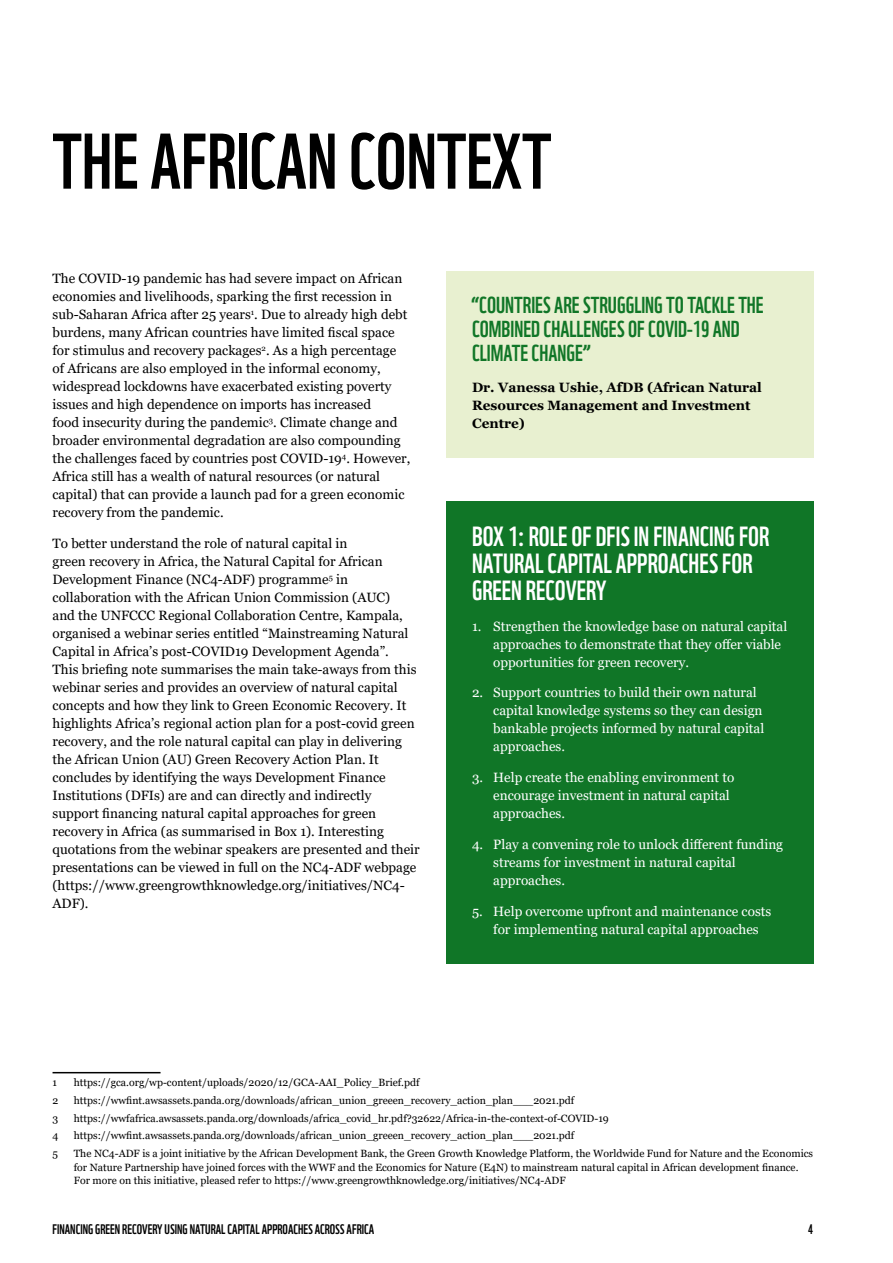
<style>
.page{position:relative;width:893px;height:1263px;background:#fff}
.page>*{position:absolute;margin:0;border:0;box-sizing:border-box;transform-origin:0 0}
.t1{font:76.5px "WWF";color:#000}
.t2{font:27px/27px "WWF";color:#fff}
.t3{font:22.5px/24px "WWF";color:#107627}
.t4{font:13.5px/18px "Georgia";color:#000}
.t5{font:13.5px/18px "Georgia";color:#fff}
.t6{font:700 13.5px/18px "Georgia";color:#000}
.t7{font:13.5px "WWF";color:#000}
.t8{font:10.5px/13.5px "Georgia";color:#000}
</style>
<div class="page">
<hr style="left:53px;top:1072px;width:108px;height:1px;background:#000">
<div style="left:446px;top:271px;width:368px;height:186px;background:#e8f0d0"></div>
<div style="left:446px;top:501px;width:368px;height:462px;background:#107627"></div>
<h1 class="t1" style="left:53px;top:101px;width:500px">THE AFRICAN CONTEXT</h1>
<p class="t4" style="left:53px;top:270px;width:359px">The COVID-19 pandemic has had severe impact on African economies and livelihoods, sparking the first recession in sub-Saharan Africa after 25 years<sup>1</sup>. Due to already high debt burdens, many African countries have limited fiscal space for stimulus and recovery packages<sup>2</sup>. As a high percentage of Africans are also employed in the informal economy, widespread lockdowns have exacerbated existing poverty issues and high dependence on imports has increased<br>food insecurity during the pandemic<sup>3</sup>. Climate change and broader environmental degradation are also compounding the challenges faced by countries post COVID-19<sup>4</sup>. However, Africa still has a wealth of natural resources (or natural capital) that can provide a launch pad for a green economic recovery from the pandemic.</p>
<p class="t4" style="left:53px;top:535px;width:369px">To better understand the role of natural capital in<br>green recovery in Africa, the Natural Capital for African Development Finance (NC4-ADF) programme<sup>5</sup> in collaboration with the African Union Commission (AUC)<br>and the UNFCCC Regional Collaboration Centre, Kampala, organised a webinar series entitled “Mainstreaming Natural Capital in Africa’s post-COVID19 Development Agenda”.<br>This briefing note summarises the main take-aways from this webinar series and provides an overview of natural capital concepts and how they link to Green Economic Recovery. It highlights Africa’s regional action plan for a post-covid green recovery, and the role natural capital can play in delivering the African Union (AU) Green Recovery Action Plan. It concludes by identifying the ways Development Finance Institutions (DFIs) are and can directly and indirectly support financing natural capital approaches for green recovery in Africa (as summarised in Box 1). Interesting quotations from the webinar speakers are presented and their presentations can be viewed in full on the NC4-ADF webpage (https://www.greengrowthknowledge.org/initiatives/NC4- ADF).</p>
<h3 class="t3" style="left:472px;top:291px;width:293px">“COUNTRIES ARE STRUGGLING TO TACKLE THE<br>COMBINED CHALLENGES OF COVID-19 AND<br>CLIMATE CHANGE”</h3>
<p class="t6" style="left:472px;top:378px;width:291px">Dr. Vanessa Ushie, AfDB (African Natural<br>Resources Management and Investment<br>Centre)</p>
<h2 class="t2" style="left:472px;top:520px;width:299px">BOX 1: ROLE OF DFIS IN FINANCING FOR<br>NATURAL CAPITAL APPROACHES FOR<br>GREEN RECOVERY</h2>
<p class="t5" style="left:493px;top:617px;width:296px;text-indent:-21px">1. Strengthen the knowledge base on natural capital approaches to demonstrate that they offer viable opportunities for green recovery.</p>
<p class="t5" style="left:493px;top:684px;width:273px;text-indent:-21px">2. Support countries to build their own natural capital knowledge systems so they can design bankable projects informed by natural capital approaches.</p>
<p class="t5" style="left:493px;top:769px;width:243px;text-indent:-21px">3. Help create the enabling environment to encourage investment in natural capital approaches.</p>
<p class="t5" style="left:493px;top:835px;width:291px;text-indent:-21px">4. Play a convening role to unlock different funding streams for investment in natural capital approaches.</p>
<p class="t5" style="left:493px;top:902px;width:280px;text-indent:-21px">5. Help overcome upfront and maintenance costs for implementing natural capital approaches</p>
<p class="t8" style="left:53px;top:1076px;width:6px">1</p>
<p class="t8" style="left:74px;top:1076px;width:347px">https://gca.org/wp-content/uploads/2020/12/GCA-AAI_Policy_Brief.pdf</p>
<p class="t8" style="left:53px;top:1094px;width:7px">2</p>
<p class="t8" style="left:74px;top:1094px;width:502px">https://wwfint.awsassets.panda.org/downloads/african_union_greeen_recovery_action_plan___2021.pdf</p>
<p class="t8" style="left:53px;top:1111px;width:7px">3</p>
<p class="t8" style="left:74px;top:1111px;width:537px">https://wwfafrica.awsassets.panda.org/downloads/africa_covid_hr.pdf?32622/Africa-in-the-context-of-COVID-19</p>
<p class="t8" style="left:53px;top:1129px;width:7px">4</p>
<p class="t8" style="left:74px;top:1129px;width:502px">https://wwfint.awsassets.panda.org/downloads/african_union_greeen_recovery_action_plan___2021.pdf</p>
<p class="t8" style="left:53px;top:1147px;width:7px">5</p>
<p class="t8" style="left:74px;top:1147px;width:741px">The NC4-ADF is a joint initiative by the African Development Bank, the Green Growth Knowledge Platform, the Worldwide Fund for Nature and the Economics for Nature Partnership have joined forces with the WWF and the Economics for Nature (E4N) to mainstream natural capital in African development finance.<br>For more on this initiative, pleased refer to https://www.greengrowthknowledge.org/initiatives/NC4-ADF</p>
<p class="t7" style="left:53px;top:1219px;width:323px">FINANCING GREEN RECOVERY USING NATURAL CAPITAL APPROACHES ACROSS AFRICA</p>
<p class="t7" style="left:808px;top:1219px;width:6px">4</p>
</div>
